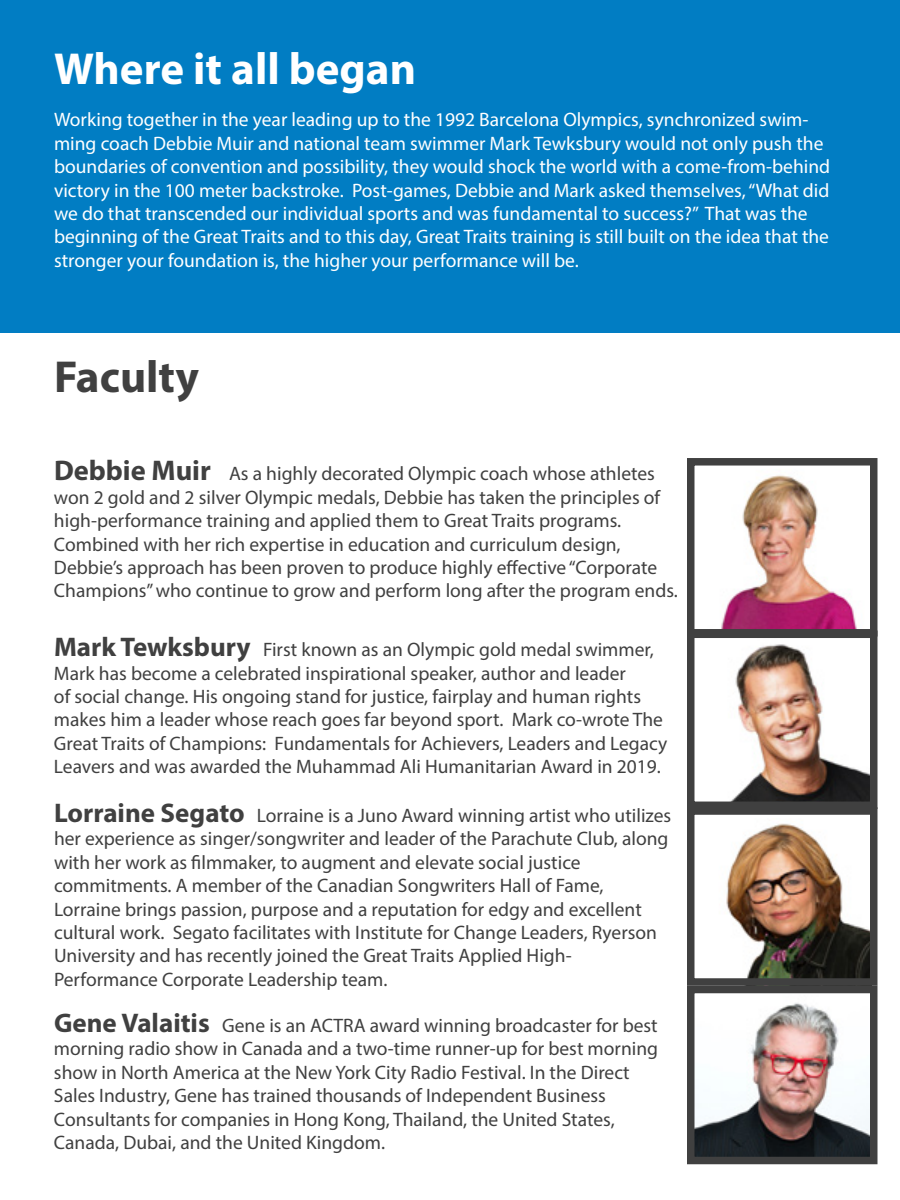
<style>
.page{position:relative;width:900px;height:1200px;background:#fff}
.page>*{position:absolute;margin:0;border:0;box-sizing:border-box;transform-origin:0 0}
.t1{font:700 45px "Myriad Pro";color:#fff}
.t2{font:700 45px "Myriad Pro";color:#404040}
.t3{font:19.5px/23.4px "Myriad Pro";color:#404040}
.t4{font:19.5px/23.4px "Myriad Pro";color:#fff}
.s1{font-weight:700;font-size:28.5px}
.s2{font-weight:700;font-size:27px}
</style>
<div class="page">
<img style="left:732px;top:644px;width:137px;height:156px">
<img style="left:696px;top:1003px;width:173px;height:152px">
<img style="left:721px;top:475px;width:136px;height:153px">
<img style="left:726px;top:823px;width:143px;height:154px">
<div style="left:0;top:0;width:900px;height:332px;background:#017dc3"></div>
<div style="left:687px;top:807px;width:191px;height:179px;border:8px solid #404040"></div>
<div style="left:687px;top:631px;width:191px;height:178px;border:8px solid #404040"></div>
<div style="left:687px;top:458px;width:191px;height:179px;border:8px solid #404040"></div>
<div style="left:687px;top:986px;width:191px;height:178px;border:8px solid #404040"></div>
<h1 class="t1" style="left:54px;top:40px;width:364px">Where it all began</h1>
<p class="t4" style="left:54px;top:108px;width:778px">Working together in the year leading up to the 1992 Barcelona Olympics, synchronized swim&shy;ming coach Debbie Muir and national team swimmer Mark Tewksbury would not only push the boundaries of convention and possibility, they would shock the world with a come-from-behind victory in the 100 meter backstroke. Post-games, Debbie and Mark asked themselves, “What did we do that transcended our individual sports and was fundamental to success?” That was the beginning of the Great Traits and to this day, Great Traits training is still built on the idea that the stronger your foundation is, the higher your performance will be.</p>
<h1 class="t2" style="left:54px;top:347px;width:146px">Faculty</h1>
<p class="t3" style="left:54px;top:462px;width:625px"><span class="s1">Debbie Muir</span> As a highly decorated Olympic coach whose athletes won 2 gold and 2 silver Olympic medals, Debbie has taken the principles of high-performance training and applied them to Great Traits programs.<br>Combined with her rich expertise in education and curriculum design, Debbie’s approach has been proven to produce highly effective “Corporate Champions” who continue to grow and perform long after the program ends.</p>
<p class="t3" style="left:54px;top:638px;width:615px"><span class="s2">Mark Tewksbury</span> First known as an Olympic gold medal swimmer, Mark has become a celebrated inspirational speaker, author and leader<br>of social change. His ongoing stand for justice, fairplay and human rights makes him a leader whose reach goes far beyond sport. Mark co-wrote The Great Traits of Champions: Fundamentals for Achievers, Leaders and Legacy Leavers and was awarded the Muhammad Ali Humanitarian Award in 2019.</p>
<p class="t3" style="left:54px;top:803px;width:619px"><span class="s2">Lorraine Segato</span> Lorraine is a Juno Award winning artist who utilizes her experience as singer/songwriter and leader of the Parachute Club, along with her work as filmmaker, to augment and elevate social justice commitments. A member of the Canadian Songwriters Hall of Fame, Lorraine brings passion, purpose and a reputation for edgy and excellent cultural work. Segato facilitates with Institute for Change Leaders, Ryerson University and has recently joined the Great Traits Applied High-Performance Corporate Leadership team.</p>
<p class="t3" style="left:54px;top:1013px;width:606px"><span class="s2">Gene Valaitis</span> Gene is an ACTRA award winning broadcaster for best morning radio show in Canada and a two-time runner-up for best morning show in North America at the New York City Radio Festival. In the Direct Sales Industry, Gene has trained thousands of Independent Business Consultants for companies in Hong Kong, Thailand, the United States, Canada, Dubai, and the United Kingdom.</p>
</div>
